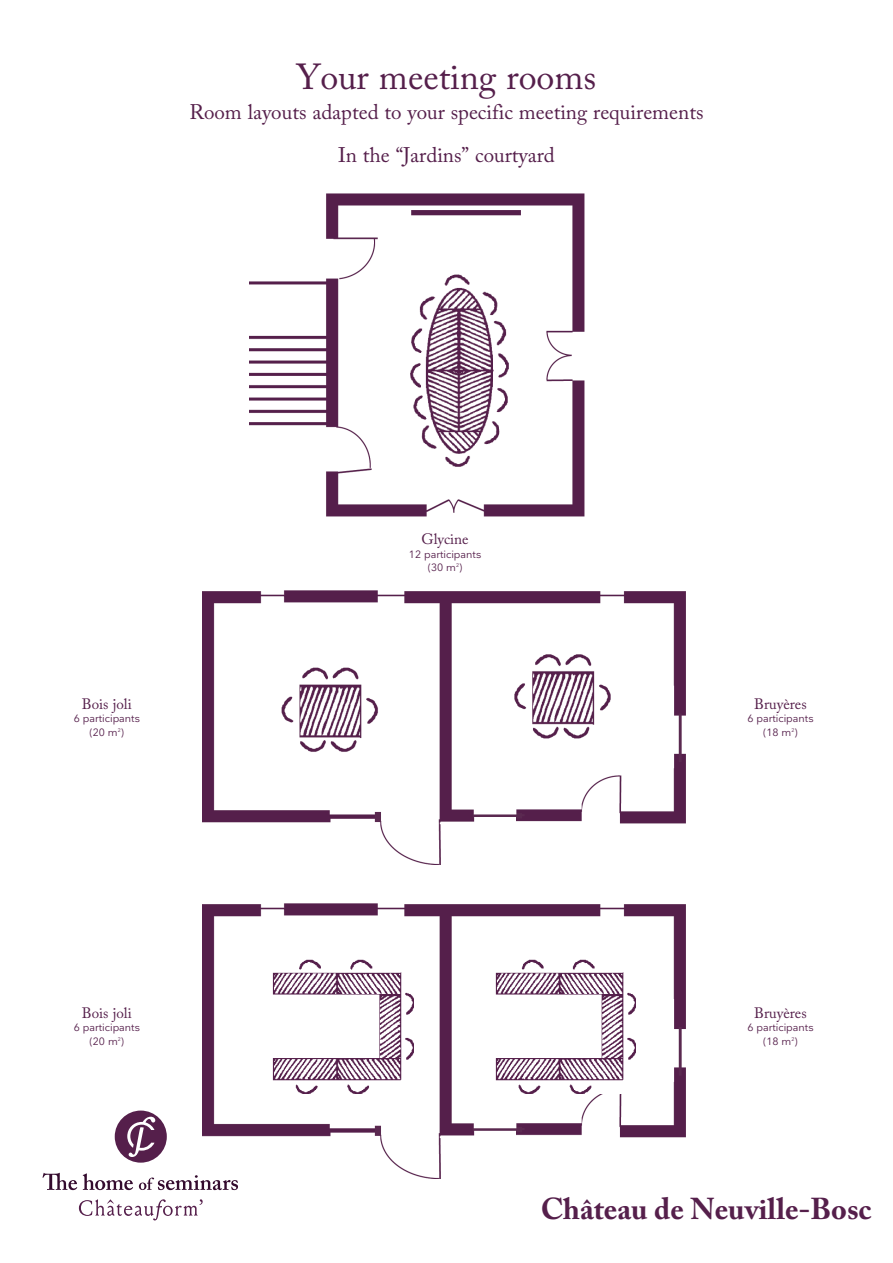
<style>
.page{position:relative;width:893px;height:1263px;background:#fff}
.page>*{position:absolute;margin:0;border:0;box-sizing:border-box;transform-origin:0 0}
.TITRE-SALLES{font:36px "Adobe Caslon Pro";color:#551f4b}
.t1{font:700 30px "Adobe Caslon Pro";color:#551f4b}
.SOUS-TITRE-salles{font:21px "Adobe Caslon Pro";color:#551f4b}
.NOM_DES_SALLES{font:15px "Adobe Caslon Pro";color:#551f4b}
.renseignements_Salle{font:10.5px "Nationale";color:#551f4b}
.NOM_DES_SALLES-2{font:10.5px "Nationale";color:#551f4b}
</style>
<div class="page">
<svg style="left:79px;top:1199px;width:124px;height:21px"></svg>
<svg style="left:43px;top:1173px;width:34px;height:17px"></svg>
<svg style="left:83px;top:1173px;width:50px;height:17px"></svg>
<svg style="left:139px;top:1175px;width:99px;height:15px"></svg>
<svg style="left:115px;top:1110px;width:52px;height:53px"></svg>
<img style="left:202px;top:591px;width:483px;height:274px">
<img style="left:202px;top:904px;width:483px;height:274px">
<img style="left:250px;top:193px;width:335px;height:324px">
<img style="left:404px;top:237px;width:124px;height:251px">
<img style="left:269px;top:956px;width:145px;height:137px">
<img style="left:491px;top:956px;width:145px;height:137px">
<p class="TITRE-SALLES" style="left:297px;top:56px;width:301px">Your meeting rooms</p>
<p class="SOUS-TITRE-salles" style="left:189px;top:100px;width:516px">Room layouts adapted to your specific meeting requirements</p>
<p class="SOUS-TITRE-salles" style="left:338px;top:143px;width:218px">In the “Jardins” courtyard</p>
<p class="NOM_DES_SALLES" style="left:82px;top:695px;width:51px">Bois joli</p>
<p class="renseignements_Salle" style="left:74px;top:713px;width:68px">6 participants</p>
<p class="renseignements_Salle" style="left:90px;top:726px;width:36px">(20 m<sup>2</sup>)</p>
<p class="NOM_DES_SALLES" style="left:82px;top:1004px;width:51px">Bois joli</p>
<p class="renseignements_Salle" style="left:74px;top:1021px;width:68px">6 participants</p>
<p class="renseignements_Salle" style="left:90px;top:1035px;width:36px">(20 m<sup>2</sup>)</p>
<p class="NOM_DES_SALLES" style="left:421px;top:530px;width:49px">Glycine</p>
<p class="NOM_DES_SALLES-2" style="left:409px;top:548px;width:74px">12 participants</p>
<p class="renseignements_Salle" style="left:428px;top:562px;width:36px">(30 m<sup>2</sup>)</p>
<p class="NOM_DES_SALLES" style="left:754px;top:695px;width:54px">Bruyères</p>
<p class="renseignements_Salle" style="left:747px;top:713px;width:68px">6 participants</p>
<p class="renseignements_Salle" style="left:763px;top:726px;width:36px">(18 m<sup>2</sup>)</p>
<p class="NOM_DES_SALLES" style="left:754px;top:1004px;width:54px">Bruyères</p>
<p class="renseignements_Salle" style="left:747px;top:1021px;width:68px">6 participants</p>
<p class="renseignements_Salle" style="left:763px;top:1035px;width:36px">(18 m<sup>2</sup>)</p>
<h2 class="t1" style="left:541px;top:1191px;width:332px">Château de Neuville-Bosc</h2>
</div>
